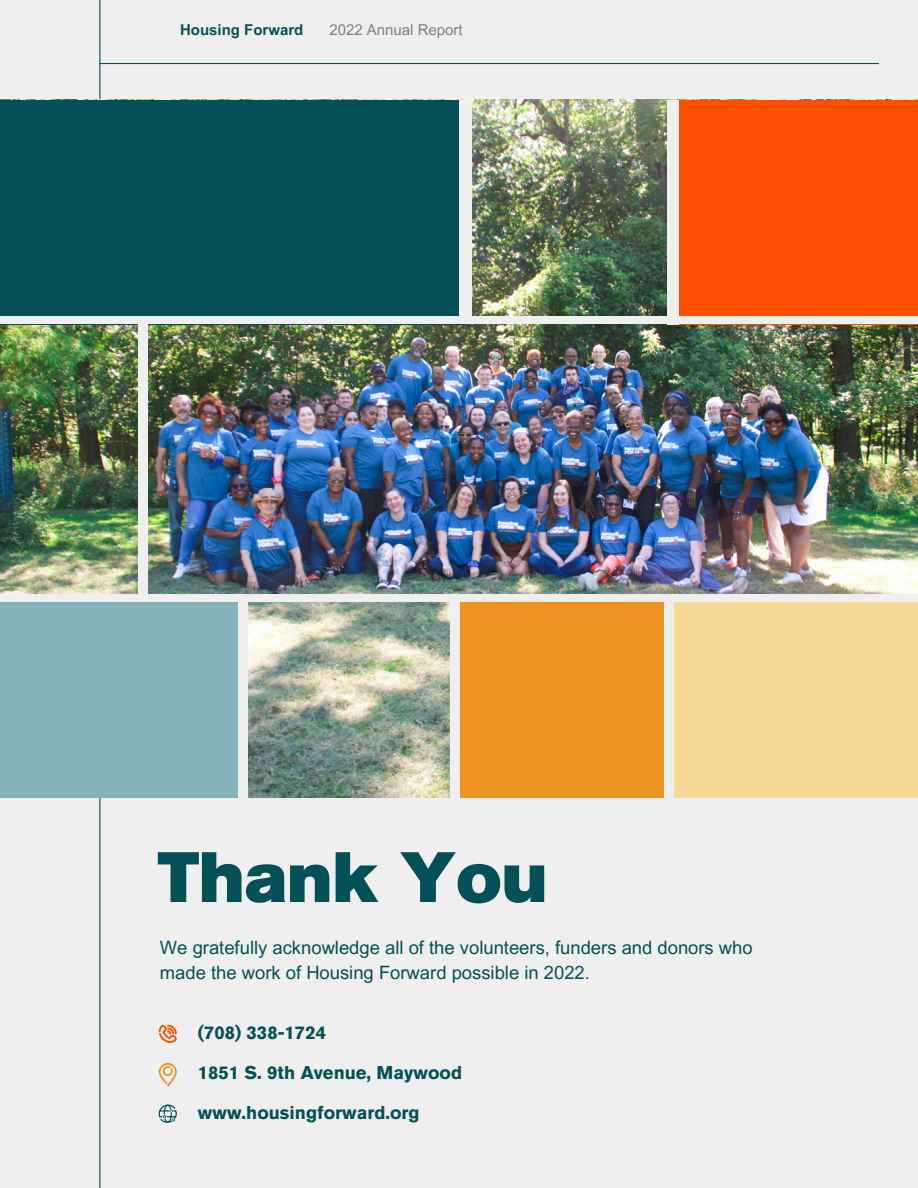
<style>
.page{position:relative;width:918px;height:1188px;background:#efefef}
.page>*{position:absolute;margin:0;border:0;box-sizing:border-box;transform-origin:0 0}
.t1{font:70.5px "Akzidenz Grotesk Pro Super";color:#035157}
.t2{font:18.45px/24.8px "Arial MT Pro";color:#035157}
.t3{font:700 18.45px "Akzidenz Grotesk Pro";color:#035157}
.t4{font:15px "Arial MT Pro";color:#808080}
.t5{font:700 15px "Arial MT Pro";color:#035157}
</style>
<div class="page">
<hr style="left:99px;top:0;width:1px;height:1188px;background:#035157">
<img style="left:0;top:100px;width:918px;height:697px">
<div style="left:0;top:594px;width:242px;height:203px;background:#85b3b9"></div>
<div style="left:0;top:100px;width:463px;height:224px;background:#035157"></div>
<div style="left:455px;top:594px;width:213px;height:203px;background:#ee9323"></div>
<div style="left:676px;top:100px;width:242px;height:224px;background:#ff4e00"></div>
<hr style="left:99px;top:63px;width:780px;height:1px;background:#035157">
<div style="left:0;top:317px;width:918px;height:7px;background:#efefef"></div>
<div style="left:0;top:594px;width:918px;height:8px;background:#efefef"></div>
<svg style="left:159px;top:1063px;width:18px;height:24px"></svg>
<svg style="left:159px;top:1025px;width:18px;height:18px"></svg>
<svg style="left:159px;top:1105px;width:18px;height:18px"></svg>
<div style="left:238px;top:598px;width:9px;height:199px;background:#efefef"></div>
<div style="left:459px;top:100px;width:13px;height:220px;background:#efefef"></div>
<div style="left:668px;top:100px;width:11px;height:224px;background:#efefef"></div>
<div style="left:450px;top:602px;width:9px;height:199px;background:#efefef"></div>
<div style="left:665px;top:602px;width:9px;height:199px;background:#efefef"></div>
<div style="left:674px;top:602px;width:244px;height:195px;background:#f6d995"></div>
<div style="left:138px;top:320px;width:9px;height:282px;background:#efefef"></div>
<h2 class="t5" style="left:180px;top:24px;width:125px">Housing Forward</h2>
<p class="t4" style="left:329px;top:24px;width:135px">2022 Annual Report</p>
<p class="t1" style="left:158px;top:849px;width:391px">Thank You</p>
<p class="t2" style="left:160px;top:938px;width:594px">We gratefully acknowledge all of the volunteers, funders and donors who made the work of Housing Forward possible in 2022.</p>
<p class="t3" style="left:198px;top:1025px;width:130px">(708) 338-1724</p>
<h1 class="t3" style="left:198px;top:1065px;width:266px">1851 S. 9th Avenue, Maywood</h1>
<p class="t3" style="left:198px;top:1105px;width:223px">www.housingforward.org</p>
</div>
